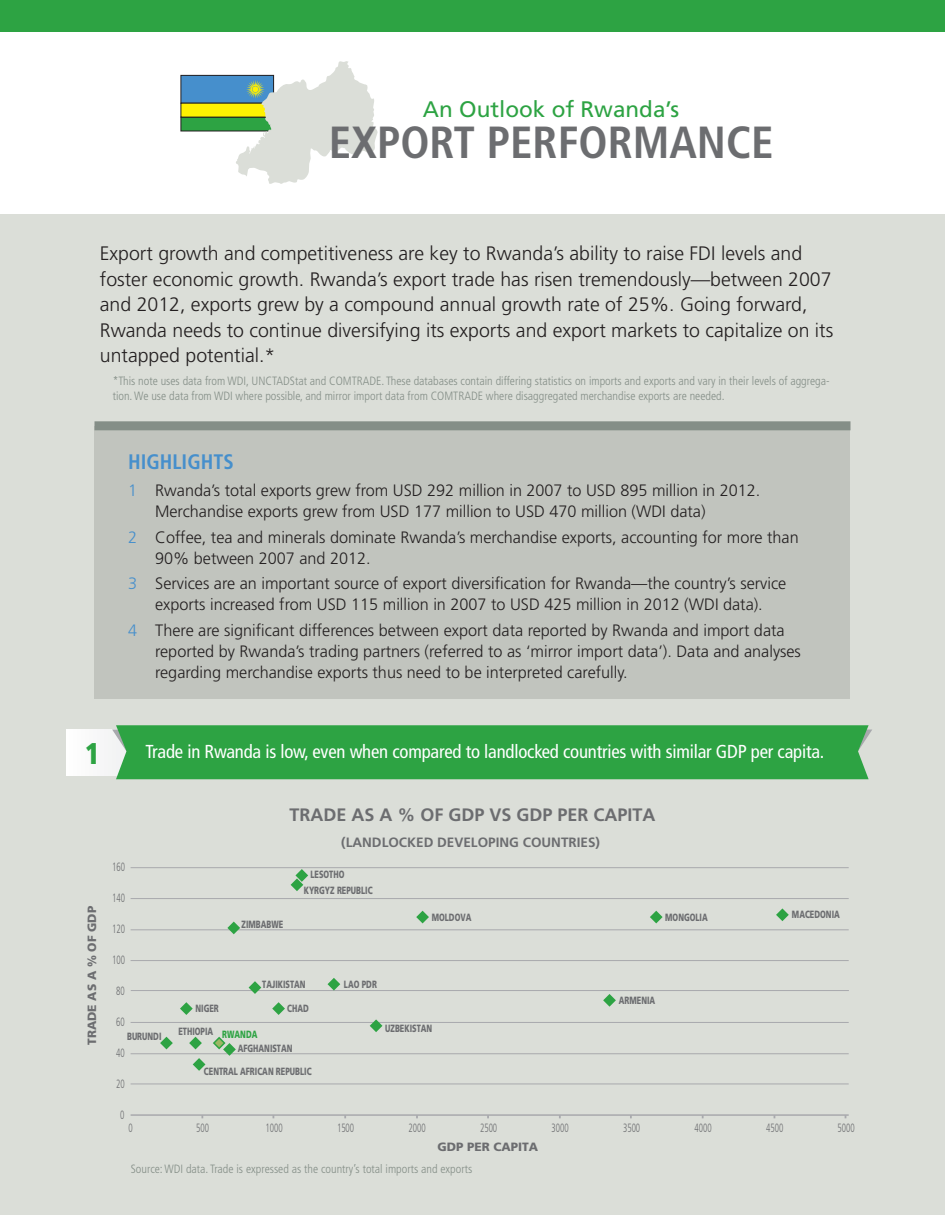
<style>
.page{position:relative;width:945px;height:1215px;background:#fff}
.page>*{position:absolute;margin:0;border:0;box-sizing:border-box;transform-origin:0 0}
.t1{font:700 condensed 45px "Frutiger LT Std";color:#6c6d70}
.t2{font:900 condensed 30px "Frutiger LT Std";color:#2da343}
.t3{font:22.5px "Frutiger LT Std";color:#2da343}
.t4{font:700 condensed 21px "Frutiger LT Std";color:#468fcc}
.t5{font:300 19.5px/25.5px "Frutiger LT Std";color:#231f20}
.t6{font:condensed 18.75px "Frutiger LT Std";letter-spacing:-.01em;color:#fff}
.t7{font:700 18px "Frutiger LT Std";color:#6c6d70}
.t8{font:300 16.5px/21px "Frutiger LT Std";color:#231f20}
.t9{font:700 13.5px "Frutiger LT Std";color:#6c6d70}
.t10{font:300 condensed 12px/14.4px "Frutiger LT Std";color:#848e87}
.t11{font:300 condensed 12px "Frutiger LT Std";color:#6c6d70;scale:.75 1}
.t12{font:900 12px "Frutiger LT Std";color:#6c6d70}
.t13{font:900 10.5px/16px "Frutiger LT Std";color:#6c6d70;scale:.7 1}
.t14{font:900 10.5px "Frutiger LT Std";color:#2da343;scale:.7 1}
.s1{color:#468fcc}
</style>
<div class="page">
<div style="left:0;top:215px;width:945px;height:1000px;background:#dbded8"></div>
<div style="left:0;top:0;width:945px;height:32px;background:#2da343"></div>
<hr style="left:131px;top:867px;width:718px;height:1px;background:#a8a9ad">
<hr style="left:131px;top:898px;width:718px;height:1px;background:#a8a9ad">
<hr style="left:131px;top:929px;width:718px;height:1px;background:#a8a9ad">
<hr style="left:131px;top:960px;width:718px;height:1px;background:#a8a9ad">
<hr style="left:131px;top:990px;width:718px;height:1px;background:#a8a9ad">
<hr style="left:131px;top:1022px;width:718px;height:1px;background:#a8a9ad">
<hr style="left:131px;top:1053px;width:718px;height:1px;background:#a8a9ad">
<hr style="left:131px;top:1084px;width:718px;height:1px;background:#a8a9ad">
<hr style="left:131px;top:1114px;width:718px;height:2px;background:#a8a9ad">
<svg style="left:227px;top:922px;width:13px;height:12px"></svg>
<svg style="left:291px;top:869px;width:17px;height:22px"></svg>
<svg style="left:416px;top:911px;width:13px;height:12px"></svg>
<svg style="left:650px;top:911px;width:13px;height:12px"></svg>
<svg style="left:603px;top:994px;width:13px;height:13px"></svg>
<svg style="left:776px;top:908px;width:13px;height:13px"></svg>
<svg style="left:370px;top:1019px;width:12px;height:13px"></svg>
<svg style="left:328px;top:978px;width:12px;height:13px"></svg>
<svg style="left:249px;top:981px;width:12px;height:13px"></svg>
<svg style="left:272px;top:1002px;width:13px;height:13px"></svg>
<svg style="left:180px;top:1002px;width:13px;height:13px"></svg>
<svg style="left:213px;top:1037px;width:23px;height:19px"></svg>
<svg style="left:193px;top:1058px;width:12px;height:13px"></svg>
<svg style="left:189px;top:1037px;width:13px;height:12px"></svg>
<svg style="left:160px;top:1037px;width:13px;height:12px"></svg>
<div style="left:181px;top:75px;width:93px;height:28px;background:#468fcc"></div>
<div style="left:181px;top:75px;width:93px;height:28px;border:1px solid #231f20"></div>
<div style="left:181px;top:117px;width:93px;height:14px;background:#2da343"></div>
<div style="left:181px;top:117px;width:93px;height:14px;border:1px solid #231f20"></div>
<div style="left:181px;top:103px;width:93px;height:14px;background:#fff101"></div>
<svg style="left:236px;top:61px;width:142px;height:123px"></svg>
<div style="left:66px;top:730px;width:99px;height:45px;background:#f9f9f9"></div>
<div style="left:112px;top:725px;width:760px;height:54px;background:#2da343"></div>
<div style="left:94px;top:426px;width:756px;height:272px;background:#c1c4be"></div>
<div style="left:94px;top:421px;width:756px;height:9px;background:#848e87"></div>
<h3 class="t3" style="left:423px;top:96px;width:258px">An Outlook of Rwanda’s</h3>
<h1 class="t1" style="left:329px;top:116px;width:446px">EXPORT PERFORMANCE</h1>
<p class="t5" style="left:100px;top:241px;width:735px">Export growth and competitiveness are key to Rwanda’s ability to raise FDI levels and foster economic growth. Rwanda’s export trade has risen tremendously—between 2007 and 2012, exports grew by a compound annual growth rate of 25%. Going forward, Rwanda needs to continue diversifying its exports and export markets to capitalize on its untapped potential.*</p>
<p class="t10" style="left:113px;top:374px;width:718px">*This note uses data from WDI, UNCTADStat and COMTRADE. These databases contain differing statistics on imports and exports and vary in their levels of aggrega&shy;tion. We use data from WDI where possible, and mirror import data from COMTRADE where disaggregated merchandise exports are needed.</p>
<p class="t4" style="left:128px;top:450px;width:107px">HIGHLIGHTS</p>
<p class="t8" style="left:155px;top:480px;width:607px;text-indent:-27px"><span class="s1">1</span> Rwanda’s total exports grew from USD 292 million in 2007 to USD 895 million in 2012.<br>Merchandise exports grew from USD 177 million to USD 470 million (WDI data)</p>
<p class="t8" style="left:155px;top:527px;width:645px;text-indent:-27px"><span class="s1">2</span> Coffee, tea and minerals dominate Rwanda’s merchandise exports, accounting for more than<br>90% between 2007 and 2012.</p>
<p class="t8" style="left:128px;top:573px;width:660px;text-align:center"><span class="s1">3</span> Services are an important source of export diversification for Rwanda—the country’s service exports increased from USD 115 million in 2007 to USD 425 million in 2012 (WDI data).</p>
<p class="t8" style="left:155px;top:620px;width:647px;text-indent:-27px"><span class="s1">4</span> There are significant differences between export data reported by Rwanda and import data reported by Rwanda’s trading partners (referred to as ‘mirror import data’). Data and analyses regarding merchandise exports thus need to be interpreted carefully.</p>
<h2 class="t2" style="left:85px;top:736px;width:17px">1</h2>
<p class="t6" style="left:146px;top:741px;width:680px">Trade in Rwanda is low, even when compared to landlocked countries with similar GDP per capita.</p>
<p class="t12" style="left:85px;top:1045px;width:141px;rotate:-90deg">TRADE AS A % OF GDP</p>
<p class="t11" style="left:112px;top:860px;width:19px">160</p>
<p class="t11" style="left:112px;top:891px;width:19px">140</p>
<p class="t11" style="left:112px;top:922px;width:19px">120</p>
<p class="t11" style="left:112px;top:953px;width:19px">100</p>
<p class="t11" style="left:116px;top:984px;width:13px">80</p>
<p class="t11" style="left:116px;top:1015px;width:13px">60</p>
<p class="t13" style="left:127px;top:1028px;width:51px">BURUNDI</p>
<p class="t11" style="left:116px;top:1046px;width:13px">40</p>
<p class="t11" style="left:116px;top:1077px;width:13px">20</p>
<p class="t11" style="left:120px;top:1108px;width:7px">0</p>
<p class="t7" style="left:289px;top:804px;width:368px">TRADE AS A % OF GDP VS GDP PER CAPITA</p>
<p class="t9" style="left:341px;top:834px;width:260px">(LANDLOCKED DEVELOPING COUNTRIES)</p>
<p class="t13" style="left:242px;top:916px;width:61px">ZIMBABWE</p>
<p class="t13" style="left:304px;top:866px;width:100px;text-indent:7px">LESOTHO<br>KYRGYZ REPUBLIC</p>
<p class="t13" style="left:432px;top:909px;width:58px">MOLDOVA</p>
<p class="t13" style="left:665px;top:909px;width:62px">MONGOLIA</p>
<p class="t13" style="left:792px;top:907px;width:70px">MACEDONIA</p>
<p class="t13" style="left:196px;top:1001px;width:35px">NIGER</p>
<p class="t13" style="left:262px;top:976px;width:63px">TAJIKISTAN</p>
<p class="t13" style="left:344px;top:976px;width:49px">LAO PDR</p>
<p class="t13" style="left:287px;top:1001px;width:32px">CHAD</p>
<p class="t13" style="left:178px;top:1023px;width:51px">ETHIOPIA</p>
<p class="t14" style="left:222px;top:1028px;width:52px">RWANDA</p>
<p class="t13" style="left:238px;top:1041px;width:80px">AFGHANISTAN</p>
<p class="t13" style="left:204px;top:1063px;width:155px">CENTRAL AFRICAN REPUBLIC</p>
<p class="t13" style="left:385px;top:1020px;width:69px">UZBEKISTAN</p>
<p class="t13" style="left:619px;top:992px;width:54px">ARMENIA</p>
<p class="t11" style="left:129px;top:1121px;width:7px">0</p>
<p class="t11" style="left:196px;top:1121px;width:19px">500</p>
<p class="t11" style="left:266px;top:1121px;width:25px">1000</p>
<p class="t11" style="left:337px;top:1121px;width:25px">1500</p>
<p class="t11" style="left:409px;top:1121px;width:25px">2000</p>
<p class="t11" style="left:480px;top:1121px;width:25px">2500</p>
<p class="t11" style="left:552px;top:1121px;width:25px">3000</p>
<p class="t11" style="left:623px;top:1121px;width:25px">3500</p>
<p class="t11" style="left:695px;top:1121px;width:25px">4000</p>
<p class="t11" style="left:766px;top:1121px;width:25px">4500</p>
<p class="t11" style="left:838px;top:1121px;width:25px">5000</p>
<p class="t12" style="left:437px;top:1140px;width:102px">GDP PER CAPITA</p>
<p class="t10" style="left:131px;top:1161px;width:343px">Source: WDI data. Trade is expressed as the country’s total imports and exports</p>
</div>
